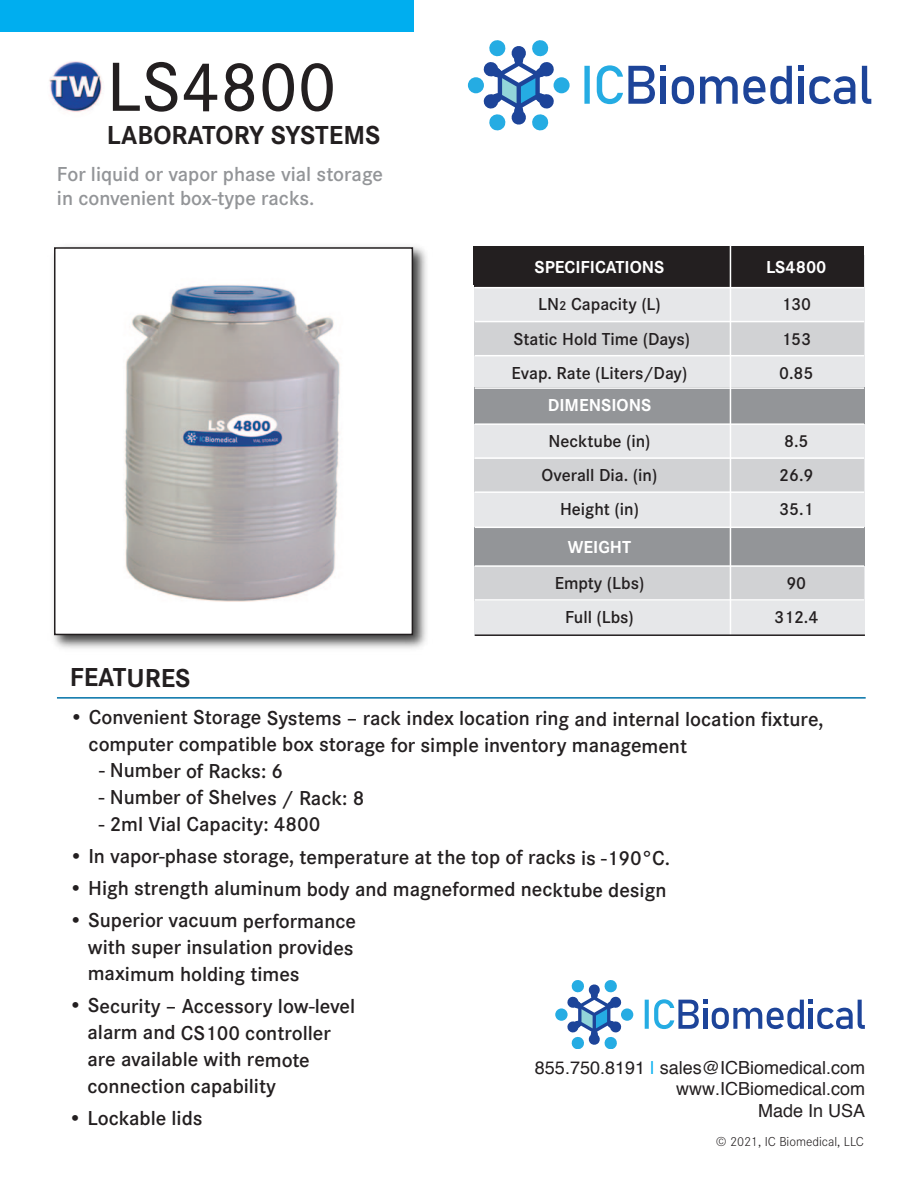
<style>
.page{position:relative;width:918px;height:1188px;background:#fff}
.page>*{position:absolute;margin:0;border:0;box-sizing:border-box;transform-origin:0 0}
.t1{font:500 72px "Corporate S";color:#231f20}
.t2{font:700 27px "Corporate S";color:#231f20}
.t3{font:600 21px/26.7px "Corporate S";letter-spacing:-.005em;color:#231f20}
.t4{font:600 21px/23.7px "Corporate S";color:#939598}
.t5{font:600 18px "Corporate S";color:#231f20}
.t6{font:18px/21.6px "Helvetica";color:#231f20;text-align:right}
.t7{font:700 18px "Corporate S";color:#fff}
.t8{font:300 13.5px "Corporate S";color:#231f20}
.s1{font-size:13.5px}
.s2{color:#00aeef}
</style>
<div class="page">
<div style="left:554px;top:77px;width:16px;height:16px;background:#25ace3;border-radius:50%"></div>
<div style="left:468px;top:77px;width:16px;height:16px;background:#25ace3;border-radius:50%"></div>
<svg style="left:483px;top:40px;width:72px;height:90px"></svg>
<svg style="left:862px;top:66px;width:9px;height:38px"></svg>
<svg style="left:798px;top:66px;width:57px;height:38px"></svg>
<svg style="left:700px;top:66px;width:92px;height:38px"></svg>
<svg style="left:672px;top:76px;width:22px;height:28px"></svg>
<div style="left:661px;top:77px;width:5px;height:27px;background:#1d4499"></div>
<svg style="left:661px;top:66px;width:5px;height:5px"></svg>
<svg style="left:584px;top:65px;width:71px;height:39px"></svg>
<hr style="left:57px;top:697px;width:809px;height:2px;background:#0071a7">
<div style="left:0;top:0;width:413px;height:31px;background:#00aeef"></div>
<div style="left:475px;top:256px;width:390px;height:380px;background:#e6e7e9"></div>
<div style="left:475px;top:256px;width:389px;height:31px;background:#231f20"></div>
<div style="left:475px;top:387px;width:390px;height:37px;background:#939598"></div>
<div style="left:475px;top:528px;width:390px;height:38px;background:#939598"></div>
<div style="left:474px;top:247px;width:390px;height:38px;background:#231f20"></div>
<div style="left:475px;top:322px;width:389px;height:34px;background:#d1d2d4"></div>
<div style="left:475px;top:459px;width:389px;height:33px;background:#d1d2d4"></div>
<div style="left:475px;top:567px;width:389px;height:34px;background:#d1d2d4"></div>
<hr style="left:730px;top:241px;width:1px;height:394px;background:#fff">
<hr style="left:475px;top:287px;width:389px;height:1px;background:#fff">
<hr style="left:475px;top:321px;width:389px;height:1px;background:#fff">
<hr style="left:475px;top:355px;width:389px;height:1px;background:#fff">
<hr style="left:475px;top:387px;width:389px;height:2px;background:#fff">
<hr style="left:475px;top:423px;width:389px;height:2px;background:#fff">
<hr style="left:475px;top:457px;width:389px;height:2px;background:#fff">
<hr style="left:475px;top:491px;width:389px;height:2px;background:#fff">
<hr style="left:475px;top:527px;width:389px;height:1px;background:#fff">
<hr style="left:475px;top:565px;width:389px;height:2px;background:#fff">
<hr style="left:475px;top:599px;width:389px;height:2px;background:#fff">
<img style="left:53px;top:246px;width:374px;height:403px">
<div style="left:55px;top:248px;width:357px;height:386px;background:#fff"></div>
<img style="left:124px;top:284px;width:216px;height:318px">
<div style="left:54px;top:247px;width:359px;height:388px;border:2px solid #231f20"></div>
<hr style="left:475px;top:634px;width:390px;height:2px;background:#231f20">
<img style="left:47px;top:60px;width:58px;height:57px;border-radius:50%">
<div style="left:621px;top:1008px;width:12px;height:13px;background:#25ace3;border-radius:50%"></div>
<div style="left:555px;top:1008px;width:13px;height:13px;background:#25ace3;border-radius:50%"></div>
<svg style="left:567px;top:980px;width:55px;height:69px"></svg>
<svg style="left:645px;top:999px;width:220px;height:30px"></svg>
<p class="t1" style="left:107px;top:32px;width:231px">LS4800</p>
<p class="t2" style="left:107px;top:126px;width:275px">LABORATORY SYSTEMS</p>
<p class="t4" style="left:57px;top:165px;width:328px">For liquid or vapor phase vial storage in convenient box-type racks.</p>
<p class="t7" style="left:535px;top:261px;width:131px">SPECIFICATIONS</p>
<p class="t7" style="left:766px;top:261px;width:62px">LS4800</p>
<p class="t5" style="left:538px;top:298px;width:124px">LN<span class="s1">2</span> Capacity (L)</p>
<p class="t5" style="left:781px;top:298px;width:31px">130</p>
<p class="t5" style="left:514px;top:332px;width:178px">Static Hold Time (Days)</p>
<p class="t5" style="left:781px;top:332px;width:31px">153</p>
<p class="t5" style="left:512px;top:367px;width:177px">Evap. Rate (Liters/Day)</p>
<p class="t5" style="left:779px;top:367px;width:36px">0.85</p>
<p class="t7" style="left:548px;top:399px;width:105px">DIMENSIONS</p>
<p class="t5" style="left:549px;top:435px;width:103px">Necktube (in)</p>
<p class="t5" style="left:784px;top:435px;width:26px">8.5</p>
<p class="t5" style="left:542px;top:469px;width:117px">Overall Dia. (in)</p>
<p class="t5" style="left:779px;top:469px;width:36px">26.9</p>
<p class="t5" style="left:560px;top:503px;width:80px">Height (in)</p>
<p class="t5" style="left:779px;top:503px;width:36px">35.1</p>
<p class="t7" style="left:568px;top:541px;width:65px">WEIGHT</p>
<p class="t5" style="left:555px;top:577px;width:91px">Empty (Lbs)</p>
<p class="t5" style="left:786px;top:577px;width:21px">90</p>
<p class="t5" style="left:565px;top:611px;width:70px">Full (Lbs)</p>
<p class="t5" style="left:774px;top:611px;width:46px">312.4</p>
<p class="t2" style="left:70px;top:668px;width:122px">FEATURES</p>
<p class="t3" style="left:89px;top:707px;width:737px;text-indent:-19px">• Convenient Storage Systems – rack index location ring and internal location fixture, computer compatible box storage for simple inventory management</p>
<p class="t3" style="left:99px;top:759px;width:186px">- Number of Racks: 6</p>
<p class="t3" style="left:99px;top:786px;width:267px">- Number of Shelves / Rack: 8</p>
<p class="t3" style="left:99px;top:813px;width:223px">- 2ml Vial Capacity: 4800</p>
<p class="t3" style="left:69px;top:845px;width:603px">• In vapor-phase storage, temperature at the top of racks is -190°C.</p>
<p class="t3" style="left:69px;top:878px;width:599px">• High strength aluminum body and magneformed necktube design</p>
<p class="t3" style="left:88px;top:909px;width:270px;text-align:justify;text-indent:-19px">• Superior vacuum performance with super insulation provides maximum holding times</p>
<p class="t3" style="left:87px;top:995px;width:269px;text-indent:-19px">• Security – Accessory low-level alarm and CS100 controller are available with remote connection capability</p>
<p class="t3" style="left:68px;top:1107px;width:136px">• Lockable lids</p>
<p class="t6" style="left:535px;top:1058px;width:332px">855.750.8191 <span class="s2">|</span> sales@ICBiomedical.com www.ICBiomedical.com</p>
<p class="t6" style="left:758px;top:1101px;width:109px">Made In USA</p>
<p class="t8" style="left:716px;top:1133px;width:150px">© 2021, IC Biomedical, LLC</p>
</div>
